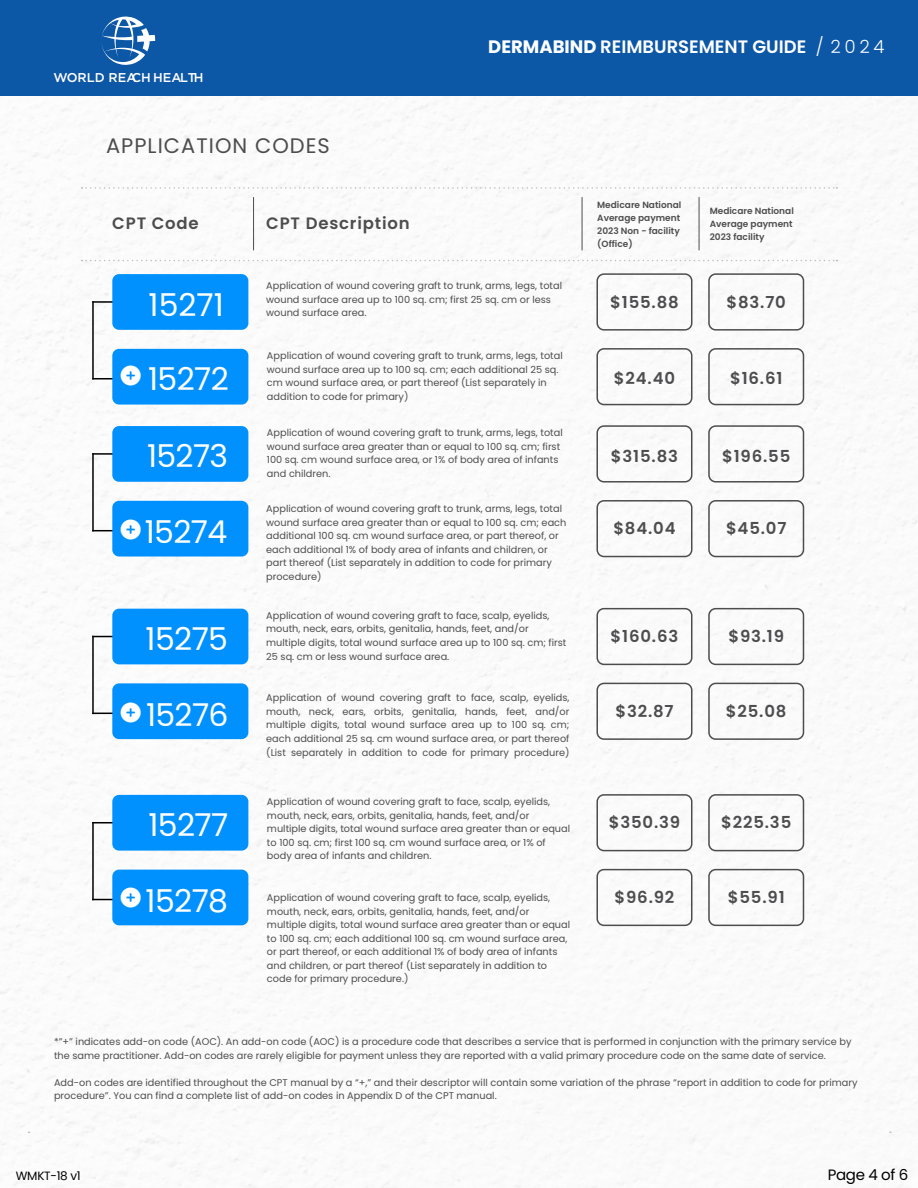
<style>
.page{position:relative;width:918px;height:1188px;background:#fff}
.page>*{position:absolute;margin:0;border:0;box-sizing:border-box;transform-origin:0 0}
.t1{font:31.5px "Poppins";letter-spacing:-.02em;color:#fff}
.t2{font:21px "Poppins";letter-spacing:.05em;color:#4d4d4f}
.t3{font:600 18px "Poppins";color:#fff}
.t4{font:600 16.5px "Poppins";letter-spacing:.05em;color:#4d4d4f}
.t5{font:15px "Poppins";letter-spacing:-.02em;color:#000}
.t6{font:500 12.75px "Gotham";color:#fff}
.t7{font:12px "Poppins";letter-spacing:-.025em;color:#000}
.t8{font:9.75px/13.5px "Poppins";color:#4d4d4f}
.t9{font:600 9px/12.8px "Poppins";color:#4d4d4f}
.s1{font-weight:700}
.s2{font-weight:300}
</style>
<div class="page">
<div style="left:1px;top:0;width:917px;height:95px;background:#0c57a6"></div>
<svg style="left:101px;top:16px;width:54px;height:49px"></svg>
<hr style="left:92px;top:301px;width:27px;height:2px;background:#000">
<hr style="left:92px;top:378px;width:27px;height:2px;background:#000">
<hr style="left:92px;top:301px;width:2px;height:79px;background:#000">
<div style="left:112px;top:274px;width:136px;height:56px;background:#0091ff;border-radius:7px"></div>
<div style="left:112px;top:349px;width:136px;height:56px;background:#0091ff;border-radius:7px"></div>
<hr style="left:92px;top:453px;width:27px;height:2px;background:#000">
<hr style="left:92px;top:453px;width:2px;height:78px;background:#000">
<div style="left:112px;top:426px;width:136px;height:56px;background:#0091ff;border-radius:7px"></div>
<div style="left:112px;top:501px;width:136px;height:56px;background:#0091ff;border-radius:7px"></div>
<svg style="left:94px;top:636px;width:18px;height:1px"></svg>
<hr style="left:92px;top:636px;width:2px;height:78px;background:#000">
<div style="left:112px;top:609px;width:136px;height:55px;background:#0091ff;border-radius:7px"></div>
<div style="left:112px;top:683px;width:136px;height:56px;background:#0091ff;border-radius:7px"></div>
<svg style="left:94px;top:822px;width:18px;height:1px"></svg>
<hr style="left:92px;top:822px;width:2px;height:78px;background:#000">
<div style="left:112px;top:795px;width:136px;height:56px;background:#0091ff;border-radius:7px"></div>
<div style="left:112px;top:870px;width:136px;height:55px;background:#0091ff;border-radius:7px"></div>
<svg style="left:82px;top:187px;width:755px;height:2px"></svg>
<svg style="left:82px;top:260px;width:755px;height:1px"></svg>
<hr style="left:253px;top:197px;width:1px;height:53px;background:#4d4d4f">
<hr style="left:582px;top:197px;width:1px;height:53px;background:#4d4d4f">
<div style="left:596px;top:273px;width:96px;height:58px;border:2px solid #4d4d4f;border-radius:7px"></div>
<div style="left:596px;top:348px;width:96px;height:57px;border:2px solid #4d4d4f;border-radius:7px"></div>
<div style="left:596px;top:425px;width:96px;height:58px;border:2px solid #4d4d4f;border-radius:7px"></div>
<div style="left:596px;top:500px;width:96px;height:57px;border:2px solid #4d4d4f;border-radius:7px"></div>
<div style="left:596px;top:608px;width:96px;height:57px;border:2px solid #4d4d4f;border-radius:7px"></div>
<div style="left:596px;top:683px;width:96px;height:57px;border:2px solid #4d4d4f;border-radius:7px"></div>
<div style="left:596px;top:794px;width:96px;height:57px;border:2px solid #4d4d4f;border-radius:7px"></div>
<div style="left:596px;top:869px;width:96px;height:57px;border:2px solid #4d4d4f;border-radius:7px"></div>
<div style="left:708px;top:273px;width:96px;height:58px;border:2px solid #4d4d4f;border-radius:7px"></div>
<div style="left:708px;top:348px;width:96px;height:57px;border:2px solid #4d4d4f;border-radius:7px"></div>
<div style="left:708px;top:425px;width:96px;height:58px;border:2px solid #4d4d4f;border-radius:7px"></div>
<div style="left:708px;top:500px;width:96px;height:57px;border:2px solid #4d4d4f;border-radius:7px"></div>
<div style="left:708px;top:608px;width:96px;height:57px;border:2px solid #4d4d4f;border-radius:7px"></div>
<div style="left:708px;top:683px;width:96px;height:57px;border:2px solid #4d4d4f;border-radius:7px"></div>
<div style="left:708px;top:794px;width:96px;height:57px;border:2px solid #4d4d4f;border-radius:7px"></div>
<div style="left:708px;top:869px;width:96px;height:57px;border:2px solid #4d4d4f;border-radius:7px"></div>
<hr style="left:699px;top:197px;width:1px;height:53px;background:#4d4d4f">
<svg style="left:92px;top:519px;width:21px;height:20px"></svg>
<svg style="left:92px;top:702px;width:21px;height:20px"></svg>
<svg style="left:92px;top:888px;width:21px;height:20px"></svg>
<h3 class="t6" style="left:54px;top:69px;width:152px">WORLD REACH HEALTH</h3>
<h2 class="t2" style="left:106px;top:134px;width:225px">APPLICATION CODES</h2>
<h3 class="t4" style="left:112px;top:214px;width:88px">CPT Code</h3>
<h3 class="t4" style="left:266px;top:214px;width:145px">CPT Description</h3>
<h3 class="t3" style="left:488px;top:36px;width:398px"><span class="s1">DERMABIND</span> REIMBURSEMENT GUIDE <span class="s2">/ 2 0 2 4</span></h3>
<p class="t9" style="left:597px;top:199px;width:86px">Medicare National<br>Average payment<br>2023 Non - facility (Office)</p>
<p class="t9" style="left:710px;top:205px;width:86px">Medicare National<br>Average payment<br>2023 facility</p>
<h1 class="t1" style="left:149px;top:286px;width:77px">15271</h1>
<h1 class="t1" style="left:121px;top:360px;width:110px">●●◆▲ 15272</h1>
<h1 class="t1" style="left:147px;top:438px;width:83px">15273</h1>
<h1 class="t1" style="left:121px;top:514px;width:108px">●●◆▲ 15274</h1>
<p class="t8" style="left:266px;top:279px;width:297px">Application of wound covering graft to trunk, arms, legs, total wound surface area up to 100 sq. cm; first 25 sq. cm or less wound surface area.</p>
<p class="t8" style="left:267px;top:349px;width:297px">Application of wound covering graft to trunk, arms, legs, total wound surface area up to 100 sq. cm; each additional 25 sq. cm wound surface area, or part thereof (List separately in addition to code for primary)</p>
<p class="t8" style="left:267px;top:426px;width:297px">Application of wound covering graft to trunk, arms, legs, total wound surface area greater than or equal to 100 sq. cm; first 100 sq. cm wound surface area, or 1% of body area of infants and children.</p>
<p class="t8" style="left:266px;top:502px;width:302px">Application of wound covering graft to trunk, arms, legs, total wound surface area greater than or equal to 100 sq. cm; each additional 100 sq. cm wound surface area, or part thereof, or each additional 1% of body area of infants and children, or part thereof (List separately in addition to code for primary procedure)</p>
<h3 class="t4" style="left:610px;top:293px;width:70px">$155.88</h3>
<h3 class="t4" style="left:727px;top:293px;width:61px">$83.70</h3>
<h3 class="t4" style="left:614px;top:369px;width:63px">$24.40</h3>
<h3 class="t4" style="left:730px;top:369px;width:54px">$16.61</h3>
<h3 class="t4" style="left:611px;top:446px;width:69px">$315.83</h3>
<h3 class="t4" style="left:722px;top:446px;width:70px">$196.55</h3>
<h3 class="t4" style="left:613px;top:519px;width:64px">$84.04</h3>
<h3 class="t4" style="left:726px;top:519px;width:62px">$45.07</h3>
<h1 class="t1" style="left:146px;top:621px;width:84px">15275</h1>
<p class="t8" style="left:266px;top:609px;width:302px">Application of wound covering graft to face, scalp, eyelids, mouth, neck, ears, orbits, genitalia, hands, feet, and/or multiple digits, total wound surface area up to 100 sq. cm; first 25 sq. cm or less wound surface area.</p>
<h3 class="t4" style="left:611px;top:627px;width:69px">$160.63</h3>
<h3 class="t4" style="left:728px;top:627px;width:57px">$93.19</h3>
<h1 class="t1" style="left:121px;top:697px;width:109px">●●◆▲ 15276</h1>
<h1 class="t1" style="left:148px;top:807px;width:81px">15277</h1>
<h1 class="t1" style="left:121px;top:883px;width:109px">●●◆▲ 15278</h1>
<p class="t8" style="left:266px;top:691px;width:305px;text-align:justify">Application of wound covering graft to face, scalp, eyelids, mouth, neck, ears, orbits, genitalia, hands, feet, and/or multiple digits, total wound surface area up to 100 sq. cm; each additional 25 sq. cm wound surface area, or part thereof (List separately in addition to code for primary procedure)</p>
<p class="t8" style="left:267px;top:795px;width:305px">Application of wound covering graft to face, scalp, eyelids, mouth, neck, ears, orbits, genitalia, hands, feet, and/or multiple digits, total wound surface area greater than or equal to 100 sq. cm; first 100 sq. cm wound surface area, or 1% of body area of infants and children.</p>
<p class="t8" style="left:267px;top:891px;width:305px">Application of wound covering graft to face, scalp, eyelids, mouth, neck, ears, orbits, genitalia, hands, feet, and/or multiple digits, total wound surface area greater than or equal to 100 sq. cm; each additional 100 sq. cm wound surface area, or part thereof, or each additional 1% of body area of infants and children, or part thereof (List separately in addition to code for primary procedure.)</p>
<h3 class="t4" style="left:615px;top:702px;width:60px">$32.87</h3>
<h3 class="t4" style="left:726px;top:702px;width:62px">$25.08</h3>
<h3 class="t4" style="left:609px;top:813px;width:73px">$350.39</h3>
<h3 class="t4" style="left:721px;top:813px;width:72px">$225.35</h3>
<h3 class="t4" style="left:615px;top:888px;width:61px">$96.92</h3>
<h3 class="t4" style="left:728px;top:888px;width:58px">$55.91</h3>
<p class="t8" style="left:54px;top:1035px;width:799px">*”+” indicates add-on code (AOC). An add-on code (AOC) is a procedure code that describes a service that is performed in conjunction with the primary service by the same practitioner. Add-on codes are rarely eligible for payment unless they are reported with a valid primary procedure code on the same date of service.</p>
<p class="t8" style="left:54px;top:1076px;width:805px">Add-on codes are identified throughout the CPT manual by a “+,” and their descriptor will contain some variation of the phrase “report in addition to code for primary procedure”. You can find a complete list of add-on codes in Appendix D of the CPT manual.</p>
<p class="t7" style="left:16px;top:1169px;width:66px">WMKT-18 v1</p>
<h3 class="t5" style="left:828px;top:1166px;width:82px">Page 4 of 6</h3>
</div>
